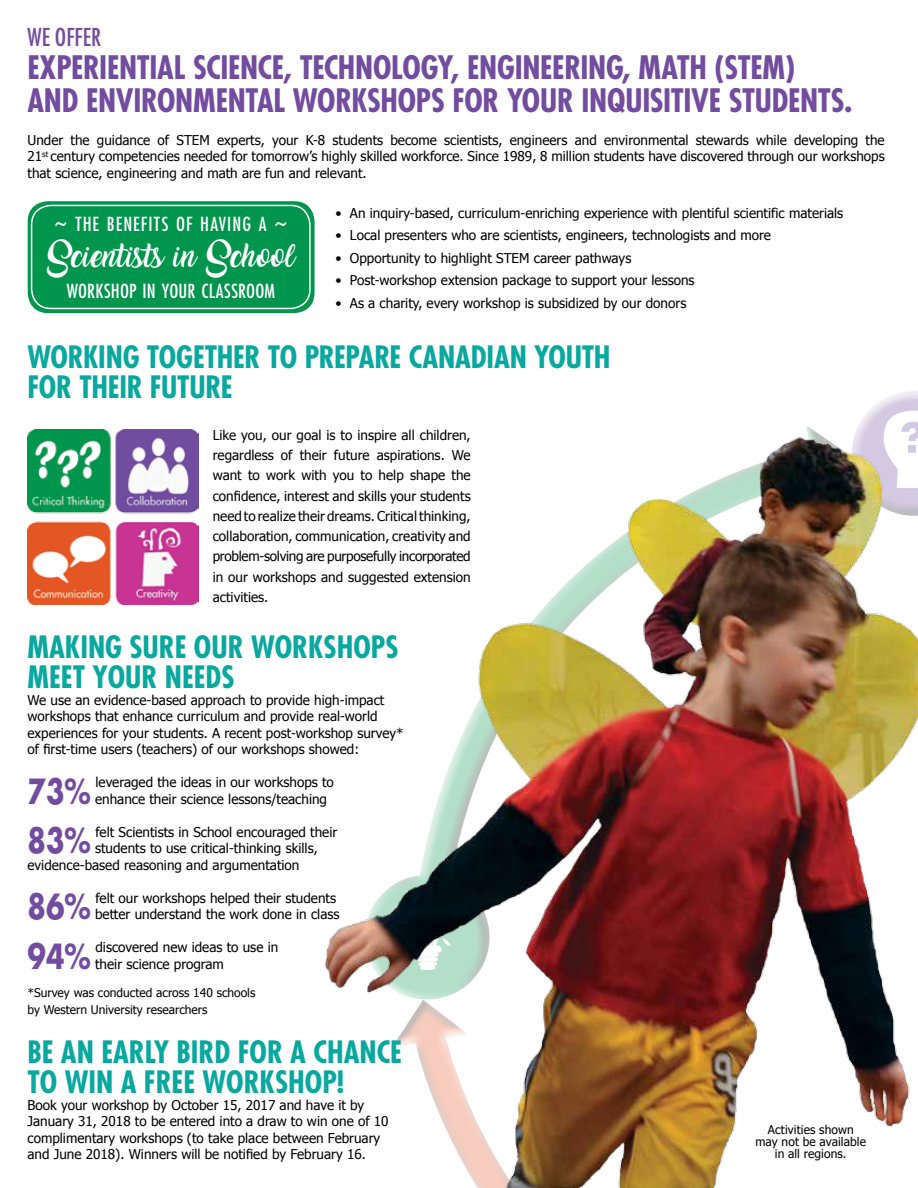
<style>
.page{position:relative;width:918px;height:1188px;background:#fff}
.page>*{position:absolute;margin:0;border:0;box-sizing:border-box;transform-origin:0 0}
.t1{font:700 33.75px "Futura";color:#724c9f;scale:.8 1}
.t2{font:700 condensed 31.5px/33px "Futura";letter-spacing:-.01em;color:#724c9f}
.t3{font:700 condensed 30px/30px "Futura";color:#09a89e}
.t4{font:condensed 24px "Futura";color:#724c9f}
.t5{font:21px "Amarillo";letter-spacing:.005em;color:#fff}
.t6{font:condensed 18.9px "Futura";letter-spacing:.01em;color:#fff}
.t7{font:condensed 18.9px "Futura";letter-spacing:.06em;color:#fff}
.t8{font:13.5px/16.5px "Tahoma";color:#000}
.t9{font:12px/12px "Tahoma";color:#000}
.s1{font-size:27px}
</style>
<div class="page">
<img style="left:324px;top:437px;width:586px;height:751px">
<img style="left:27px;top:430px;width:171px;height:175px">
<div style="left:28px;top:201px;width:287px;height:112px;background:#00954c;border-radius:20px"></div>
<div style="left:31px;top:205px;width:280px;height:104px;border:2px solid #fff;border-radius:19px"></div>
<svg style="left:364px;top:874px;width:126px;height:174px"></svg>
<img style="left:806px;top:391px;width:112px;height:489px">
<h3 class="t4" style="left:27px;top:23px;width:75px">WE OFFER</h3>
<h2 class="t2" style="left:27px;top:51px;width:826px">EXPERIENTIAL SCIENCE, TECHNOLOGY, ENGINEERING, MATH (STEM)<br>AND ENVIRONMENTAL WORKSHOPS FOR YOUR INQUISITIVE STUDENTS.</h2>
<p class="t8" style="left:27px;top:131px;width:859px;text-align:justify">Under the guidance of STEM experts, your K-8 students become scientists, engineers and environmental stewards while developing the 21<sup>st</sup> century competencies needed for tomorrow’s highly skilled workforce. Since 1989, 8 million students have discovered through our workshops that science, engineering and math are fun and relevant.</p>
<h3 class="t7" style="left:54px;top:212px;width:235px"><span class="s1">~</span> THE BENEFITS OF HAVING A <span class="s1">~</span></h3>
<h3 class="t5" style="left:47px;top:247px;width:249px">Scientists in School</h3>
<h3 class="t6" style="left:67px;top:280px;width:210px">WORKSHOP IN YOUR CLASSROOM</h3>
<p class="t8" style="left:335px;top:204px;width:509px">• An inquiry-based, curriculum-enriching experience with plentiful scientific materials</p>
<p class="t8" style="left:335px;top:226px;width:437px">• Local presenters who are scientists, engineers, technologists and more</p>
<p class="t8" style="left:335px;top:249px;width:297px">• Opportunity to highlight STEM career pathways</p>
<p class="t8" style="left:335px;top:271px;width:361px">• Post-workshop extension package to support your lessons</p>
<p class="t8" style="left:335px;top:294px;width:352px">• As a charity, every workshop is subsidized by our donors</p>
<h3 class="t3" style="left:27px;top:342px;width:585px">WORKING TOGETHER TO PREPARE CANADIAN YOUTH<br>FOR THEIR FUTURE</h3>
<p class="t8" style="left:213px;top:424px;width:259px;line-height:20.2px;text-align:justify">Like you, our goal is to inspire all children, regardless of their future aspirations. We want to work with you to help shape the confidence, interest and skills your students need to realize their dreams. Critical thinking, collaboration, communication, creativity and problem-solving are purposefully incorporated in our workshops and suggested extension activities.</p>
<h3 class="t3" style="left:27px;top:632px;width:373px">MAKING SURE OUR WORKSHOPS<br>MEET YOUR NEEDS</h3>
<p class="t8" style="left:27px;top:691px;width:378px">We use an evidence-based approach to provide high-impact workshops that enhance curriculum and provide real-world experiences for your students. A recent post-workshop survey* of first-time users (teachers) of our workshops showed:</p>
<h1 class="t1" style="left:27px;top:768px;width:81px">73%</h1>
<p class="t8" style="left:95px;top:773px;width:240px">leveraged the ideas in our workshops to enhance their science lessons/teaching</p>
<h1 class="t1" style="left:27px;top:818px;width:81px">83%</h1>
<p class="t8" style="left:95px;top:823px;width:243px">felt Scientists in School encouraged their</p>
<p class="t8" style="left:95px;top:839px;width:224px">students to use critical-thinking skills,</p>
<p class="t8" style="left:27px;top:856px;width:273px">evidence-based reasoning and argumentation</p>
<h1 class="t1" style="left:27px;top:884px;width:81px">86%</h1>
<p class="t8" style="left:95px;top:889px;width:246px">felt our workshops helped their students better understand the work done in class</p>
<h1 class="t1" style="left:27px;top:933px;width:81px">94%</h1>
<p class="t8" style="left:95px;top:938px;width:185px">discovered new ideas to use in their science program</p>
<p class="t9" style="left:27px;top:984px;width:229px;line-height:16.5px">*Survey was conducted across 140 schools by Western University researchers</p>
<h3 class="t3" style="left:27px;top:1037px;width:376px">BE AN EARLY BIRD FOR A CHANCE<br>TO WIN A FREE WORKSHOP!</h3>
<p class="t8" style="left:27px;top:1096px;width:363px">Book your workshop by October 15, 2017 and have it by January 31, 2018 to be entered into a draw to win one of 10 complimentary workshops (to take place between February and June 2018). Winners will be notified by February 16.</p>
<p class="t9" style="left:756px;top:1123px;width:112px;text-align:center">Activities shown may not be available in all regions.</p>
</div>
